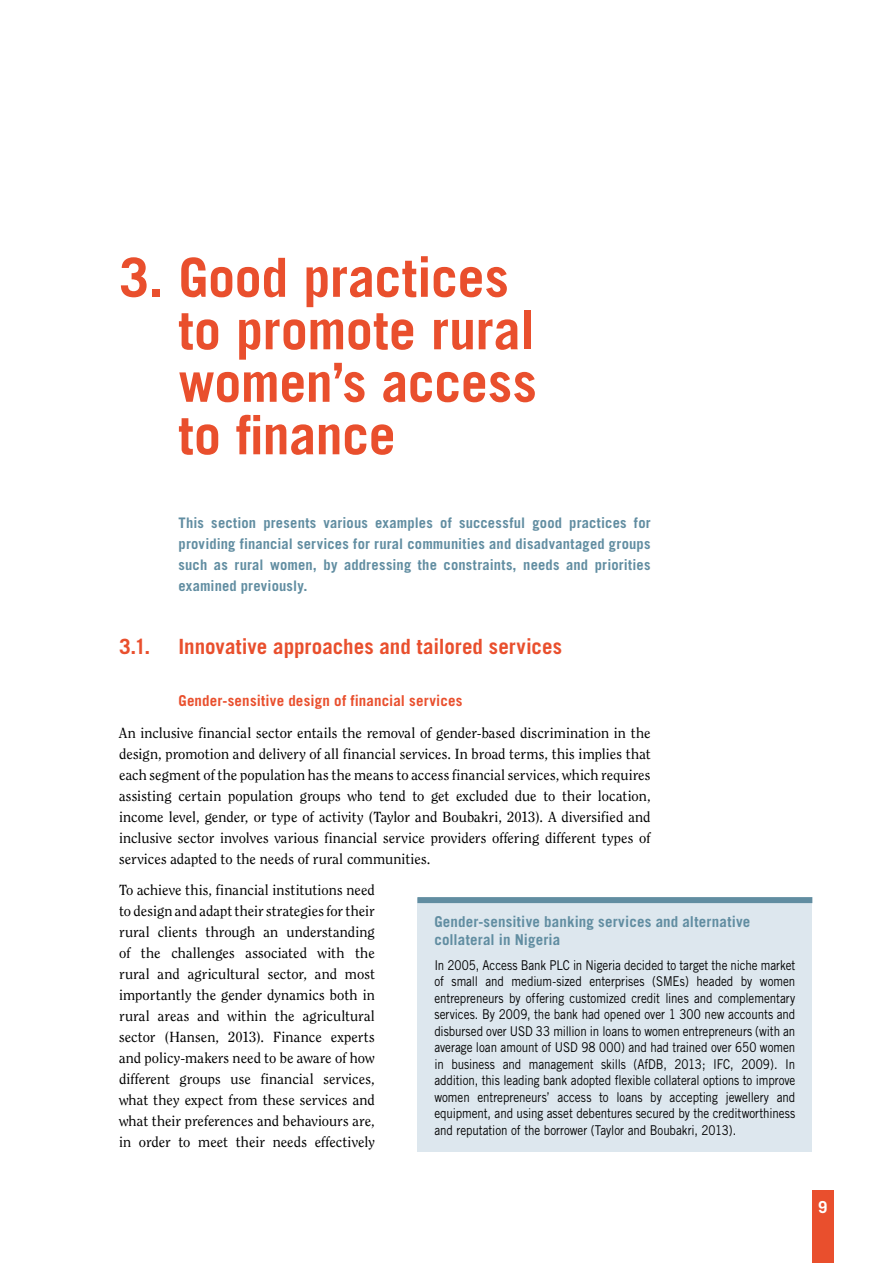
<style>
.page{position:relative;width:893px;height:1263px;background:#fff}
.page>*{position:absolute;margin:0;border:0;box-sizing:border-box;transform-origin:0 0}
.t1{font:700 54px/52.5px "Trade Gothic";letter-spacing:-.01em;color:#e94f2d}
.t2{font:700 21px "Trade Gothic";color:#e94f2d}
.t3{font:700 16.5px "Trade Gothic";color:#fff}
.t4{font:700 15px/18px "Trade Gothic";letter-spacing:.01em;color:#618da1}
.t5{font:700 15px "Trade Gothic";letter-spacing:.01em;color:#e94f2d}
.t6{font:14.55px/21px "Clearface";letter-spacing:.005em;color:#000;text-align:justify}
.t7{font:700 14.55px/21px "Trade Gothic";letter-spacing:.01em;color:#618da1;text-align:justify}
.t8{font:13.5px/16.5px "Trade Gothic";letter-spacing:-.005em;color:#000;text-align:justify;scale:.86 1}
</style>
<div class="page">
<div style="left:812px;top:1191px;width:21px;height:72px;background:#e94f2d"></div>
<div style="left:417px;top:898px;width:395px;height:253px;background:#dde7ee"></div>
<div style="left:417px;top:897px;width:395px;height:6px;background:#618da1"></div>
<h1 class="t1" style="left:179px;top:250px;width:360px;text-indent:-60px">3. Good practices to promote rural women’s access to finance</h1>
<p class="t7" style="left:179px;top:512px;width:474px">This section presents various examples of successful good practices for providing financial services for rural communities and disadvantaged groups such as rural women, by addressing the constraints, needs and priorities examined previously.</p>
<h2 class="t2" style="left:119px;top:633px;width:33px">3.1.</h2>
<h2 class="t2" style="left:179px;top:633px;width:385px">Innovative approaches and tailored services</h2>
<p class="t5" style="left:179px;top:692px;width:285px">Gender-sensitive design of financial services</p>
<p class="t6" style="left:119px;top:722px;width:533px">An inclusive financial sector entails the removal of gender-based discrimination in the design, promotion and delivery of all financial services. In broad terms, this implies that each segment of the population has the means to access financial services, which requires assisting certain population groups who tend to get excluded due to their location, income level, gender, or type of activity (Taylor and Boubakri, 2013). A diversified and inclusive sector involves various financial service providers offering different types of services adapted to the needs of rural communities.</p>
<p class="t6" style="left:119px;top:879px;width:257px">To achieve this, financial institutions need to design and adapt their strategies for their rural clients through an understanding of the challenges associated with the rural and agricultural sector, and most importantly the gender dynamics both in rural areas and within the agricultural sector (Hansen, 2013). Finance experts and policy-makers need to be aware of how different groups use financial services, what they expect from these services and what their preferences and behaviours are, in order to meet their needs effectively</p>
<p class="t4" style="left:434px;top:912px;width:317px">Gender-sensitive banking services and alternative collateral in Nigeria</p>
<p class="t8" style="left:434px;top:956px;width:421px">In 2005, Access Bank PLC in Nigeria decided to target the niche market of small and medium-sized enterprises (SMEs) headed by women entrepreneurs by offering customized credit lines and complementary services. By 2009, the bank had opened over 1 300 new accounts and disbursed over USD 33 million in loans to women entrepreneurs (with an average loan amount of USD 98 000) and had trained over 650 women in business and management skills (AfDB, 2013; IFC, 2009). In addition, this leading bank adopted flexible collateral options to improve women entrepreneurs’ access to loans by accepting jewellery and equipment, and using asset debentures secured by the creditworthiness and reputation of the borrower (Taylor and Boubakri, 2013).</p>
<p class="t3" style="left:818px;top:1197px;width:11px">9</p>
</div>
